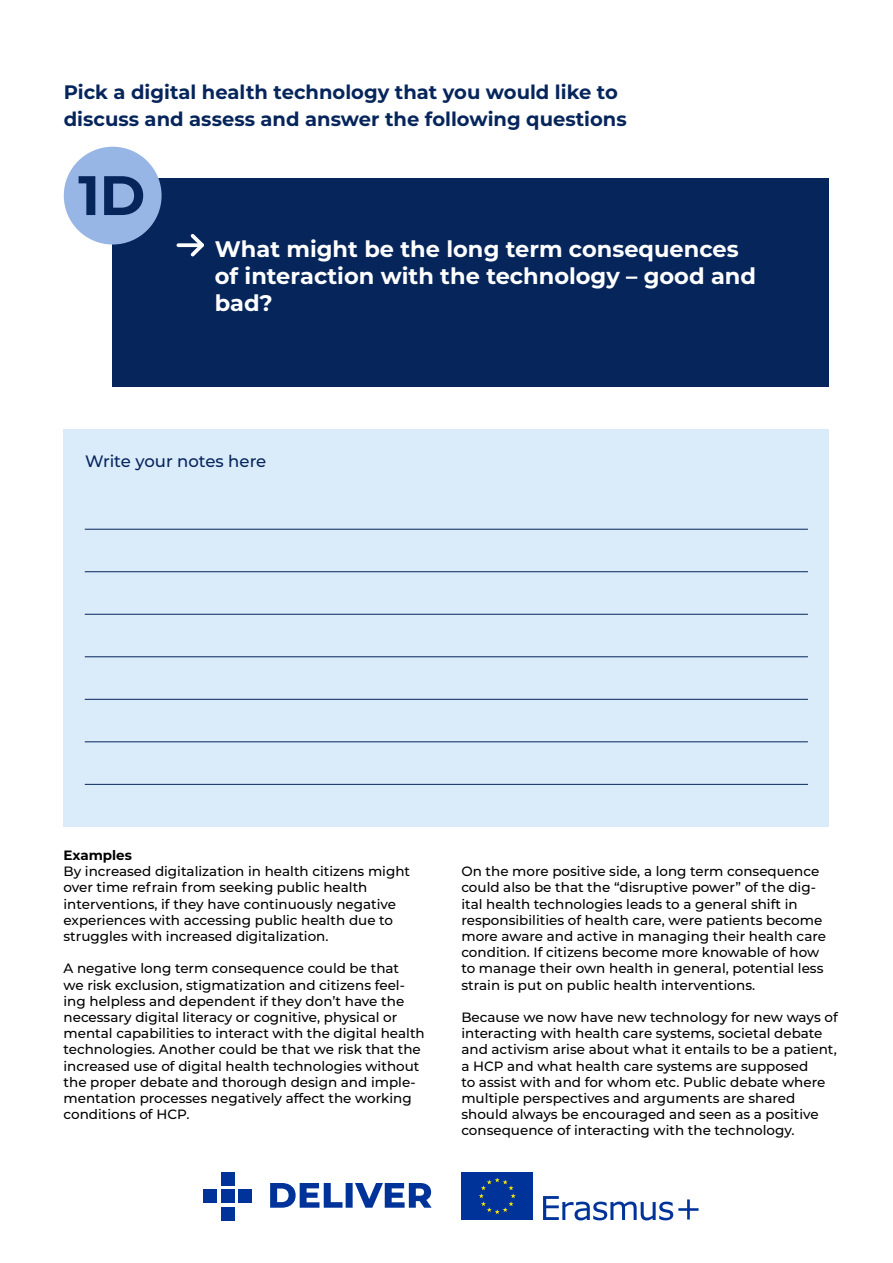
<style>
.page{position:relative;width:893px;height:1263px;background:#fff}
.page>*{position:absolute;margin:0;border:0;box-sizing:border-box;transform-origin:0 0}
.R2{font:700 55.5px "Montserrat";color:#06255b}
.Spørgsmål{font:700 22.5px/27px "Montserrat";color:#fff}
.M{font:700 19.5px/27px "Montserrat";color:#06255b}
.B{font:500 16.5px "Montserrat";color:#06255b}
.B2{font:500 13.5px/16.2px "Montserrat";color:#000}
.M2{font:700 13.5px "Montserrat";color:#000}
</style>
<div class="page">
<div style="left:221px;top:1172px;width:13px;height:13px;background:#039"></div>
<div style="left:221px;top:1190px;width:13px;height:13px;background:#039"></div>
<div style="left:239px;top:1190px;width:13px;height:13px;background:#039"></div>
<div style="left:203px;top:1190px;width:14px;height:13px;background:#039"></div>
<div style="left:221px;top:1207px;width:13px;height:13px;background:#039"></div>
<svg style="left:270px;top:1183px;width:162px;height:25px"></svg>
<svg style="left:543px;top:1196px;width:155px;height:24px"></svg>
<div style="left:461px;top:1172px;width:72px;height:48px;background:#039"></div>
<svg style="left:479px;top:1177px;width:37px;height:37px"></svg>
<div style="left:113px;top:179px;width:716px;height:208px;background:#06255b"></div>
<svg style="left:178px;top:243px;width:9px;height:4px"></svg>
<svg style="left:187px;top:234px;width:17px;height:23px"></svg>
<div style="left:64px;top:429px;width:765px;height:398px;background:#daebfa"></div>
<div style="left:64px;top:147px;width:98px;height:97px;background:#97b6e6;border-radius:50%"></div>
<hr style="left:85px;top:529px;width:723px;height:1px;background:#06255b">
<hr style="left:85px;top:571px;width:723px;height:1px;background:#06255b">
<hr style="left:85px;top:614px;width:723px;height:1px;background:#06255b">
<hr style="left:85px;top:656px;width:723px;height:1px;background:#06255b">
<hr style="left:85px;top:699px;width:723px;height:1px;background:#06255b">
<hr style="left:85px;top:741px;width:723px;height:1px;background:#06255b">
<hr style="left:85px;top:784px;width:723px;height:1px;background:#06255b">
<p class="M" style="left:64px;top:77px;width:564px">Pick a digital health technology that you would like to discuss and assess and answer the following questions</p>
<p class="R2" style="left:78px;top:155px;width:69px">1D</p>
<p class="Spørgsmål" style="left:215px;top:234px;width:543px">What might be the long term consequences of interaction with the technology – good and bad?</p>
<p class="B" style="left:85px;top:449px;width:183px">Write your notes here</p>
<p class="M2" style="left:64px;top:845px;width:70px">Examples</p>
<p class="B2" style="left:64px;top:863px;width:348px">By increased digitalization in health citizens might over time refrain from seeking public health interventions, if they have continuously negative experiences with accessing public health due to struggles with increased digitalization.</p>
<p class="B2" style="left:64px;top:960px;width:363px">A negative long term consequence could be that<br>we risk exclusion, stigmatization and citizens feel&shy;ing helpless and dependent if they don’t have the necessary digital literacy or cognitive, physical or mental capabilities to interact with the digital health technologies. Another could be that we risk that the increased use of digital health technologies without the proper debate and thorough design and imple&shy;mentation processes negatively affect the working conditions of HCP.</p>
<p class="B2" style="left:461px;top:863px;width:366px">On the more positive side, a long term consequence could also be that the “disruptive power” of the dig&shy;ital health technologies leads to a general shift in responsibilities of health care, were patients become more aware and active in managing their health care condition. If citizens become more knowable of how to manage their own health in general, potential less strain is put on public health interventions.</p>
<p class="B2" style="left:461px;top:1008px;width:378px">Because we now have new technology for new ways of interacting with health care systems, societal debate and activism arise about what it entails to be a patient, a HCP and what health care systems are supposed<br>to assist with and for whom etc. Public debate where multiple perspectives and arguments are shared should always be encouraged and seen as a positive consequence of interacting with the technology.</p>
</div>
